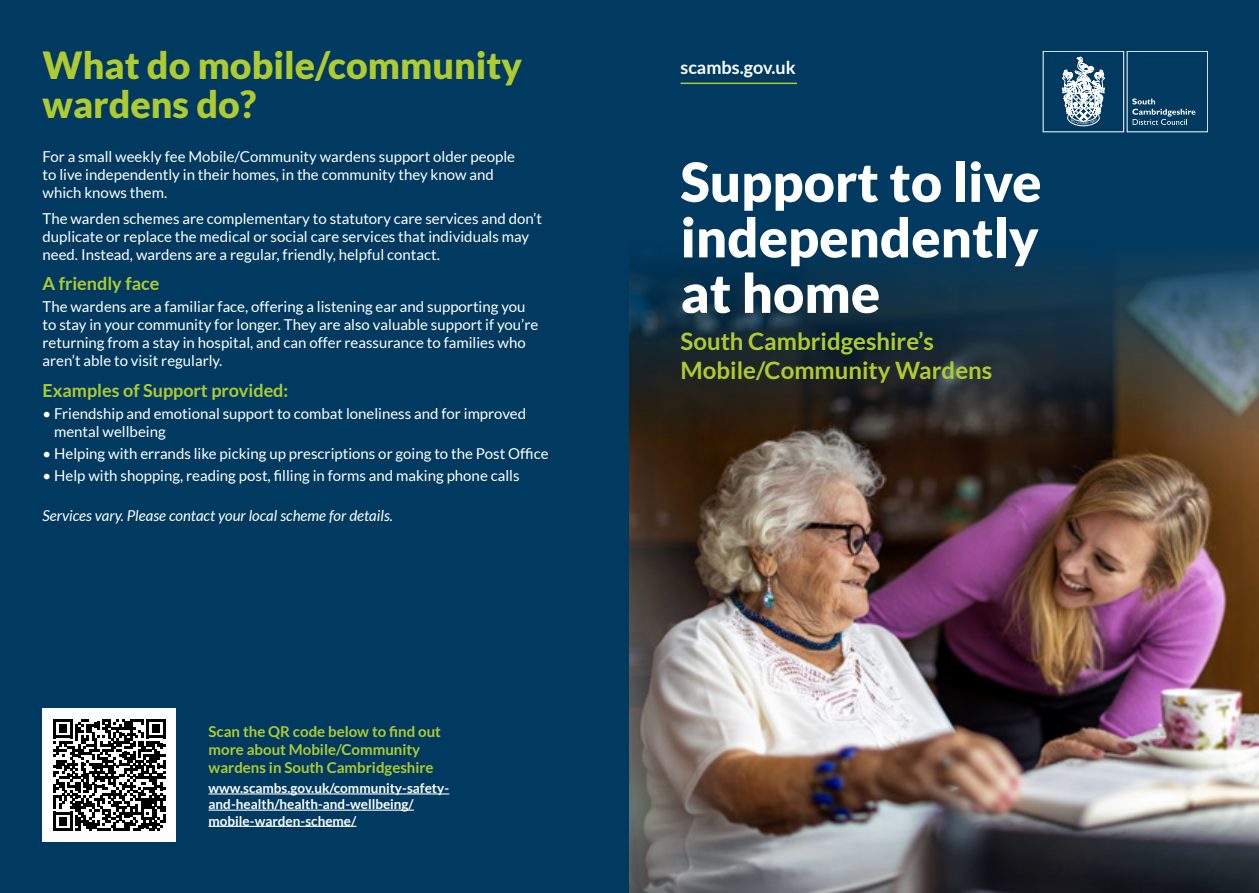
<style>
.page{position:relative;width:1259px;height:893px;background:#fff}
.page>*{position:absolute;margin:0;border:0;box-sizing:border-box;transform-origin:0 0}
.t1{font:900 54px/55.5px "Lato";color:#fff;text-align:justify}
.t2{font:900 37.5px/39px "Lato";color:#afcb31}
.t3{font:700 24px/28.8px "Lato";color:#afcb31}
.t4{font:700 18px "Lato";color:#afcb31}
.t5{font:700 18px "Lato";color:#fff}
.t6{font:15px/18px "Lato";color:#fff}
.t7{font:700 15px/18px "Lato";color:#afcb31}
.t8{font:italic 15px "Lato";color:#fff}
.t9{font:700 13.5px/16.2px "Lato";color:#fff}
</style>
<div class="page">
<div style="left:0;top:0;width:629px;height:893px;background:#003a60"></div>
<div style="left:629px;top:0;width:630px;height:893px;background:#003a60"></div>
<svg style="left:1043px;top:51px;width:165px;height:81px"></svg>
<hr style="left:680px;top:83px;width:117px;height:1px;background:#afcb31">
<img style="left:629px;top:255px;width:630px;height:638px">
<div style="left:43px;top:708px;width:133px;height:134px;background:#fff"></div>
<svg style="left:53px;top:719px;width:112px;height:112px"></svg>
<hr style="left:209px;top:793px;width:240px;height:1px;background:#fff">
<hr style="left:209px;top:810px;width:205px;height:1px;background:#fff">
<hr style="left:209px;top:826px;width:147px;height:1px;background:#fff">
<p class="t2" style="left:43px;top:45px;width:481px">What do mobile/community wardens do?</p>
<p class="t6" style="left:43px;top:147px;width:474px">For a small weekly fee Mobile/Community wardens support older people to live independently in their homes, in the community they know and which knows them.</p>
<p class="t6" style="left:43px;top:210px;width:501px">The warden schemes are complementary to statutory care services and don’t duplicate or replace the medical or social care services that individuals may need. Instead, wardens are a regular, friendly, helpful contact.</p>
<p class="t4" style="left:43px;top:273px;width:118px">A friendly face</p>
<p class="t6" style="left:43px;top:298px;width:497px">The wardens are a familiar face, offering a listening ear and supporting you to stay in your community for longer. They are also valuable support if you’re returning from a stay in hospital, and can offer reassurance to families who aren’t able to visit regularly.</p>
<p class="t4" style="left:43px;top:380px;width:247px">Examples of Support provided:</p>
<p class="t6" style="left:54px;top:404px;width:473px;text-indent:-12px">• Friendship and emotional support to combat loneliness and for improved mental wellbeing</p>
<p class="t6" style="left:43px;top:445px;width:507px">• Helping with errands like picking up prescriptions or going to the Post Office</p>
<p class="t6" style="left:43px;top:467px;width:478px">• Help with shopping, reading post, filling in forms and making phone calls</p>
<p class="t8" style="left:43px;top:507px;width:352px">Services vary. Please contact your local scheme for details.</p>
<p class="t7" style="left:209px;top:722px;width:234px">Scan the QR code below to find out more about Mobile/Community wardens in South Cambridgeshire</p>
<p class="t9" style="left:209px;top:780px;width:242px">www.scambs.gov.uk/community-safety&shy;and-health/health-and-wellbeing/ mobile-warden-scheme/</p>
<p class="t5" style="left:680px;top:57px;width:117px">scambs.gov.uk</p>
<p class="t1" style="left:680px;top:153px;width:362px">Support to live independently at home</p>
<p class="t3" style="left:680px;top:327px;width:313px">South Cambridgeshire’s<br>Mobile/Community Wardens</p>
</div>
